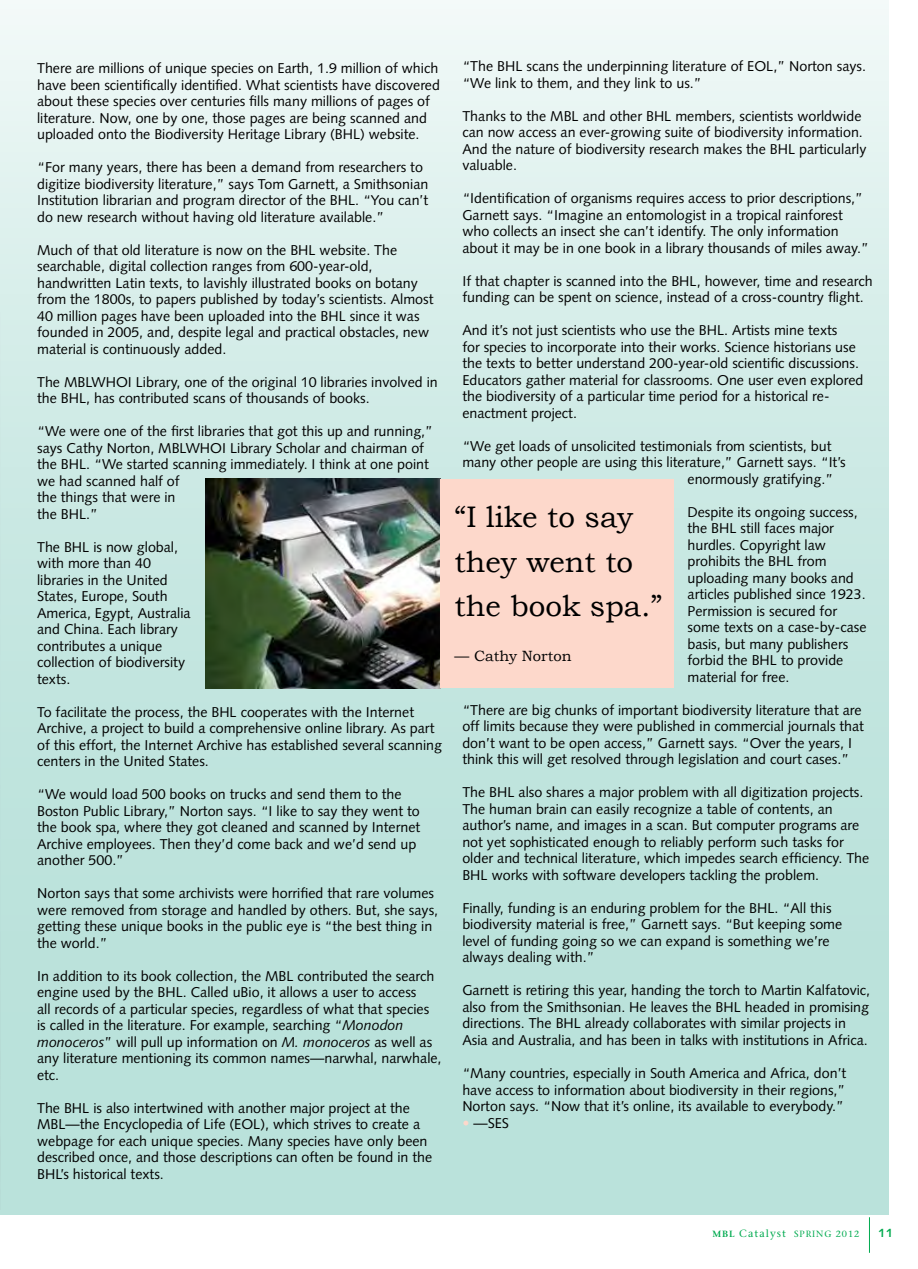
<style>
.page{position:relative;width:918px;height:1269px;background:#fff}
.page>*{position:absolute;margin:0;border:0;box-sizing:border-box;transform-origin:0 0}
.t1{font:29.7px/44.5px "Bookman Old Style";color:#000}
.t2{font:14.85px "Bookman Old Style";color:#000}
.t3{font:14.25px/16.5px "Syntax";color:#000}
.t4{font:700 12px "Syntax";color:#00aa4f}
.t5{font:10.5px "Stone Serif";letter-spacing:.1em;color:#00aa4f}
.t6{font:9px "Stone Serif";color:#00aa4f}
.s1{font-style:italic}
.s2{color:#fdd8cb}
.s3{font-weight:600;font-size:9px}
.s4{font-size:9px}
</style>
<div class="page">
<div style="left:0;top:0;width:889px;height:1215px;background:linear-gradient(to bottom,#e7f5f2,#afddd5)"></div>
<img style="left:0;top:312px;width:1px;height:897px">
<img style="left:206px;top:479px;width:235px;height:209px">
<div style="left:441px;top:479px;width:233px;height:209px;background:#fdd8cb"></div>
<hr style="left:869px;top:1217px;width:1px;height:36px;background:#00aa4f">
<p class="t3" style="left:37px;top:60px;width:404px">There are millions of unique species on Earth, 1.9 million of which have been scientifically identified. What scientists have discovered about these species over centuries fills many millions of pages of literature. Now, one by one, those pages are being scanned and uploaded onto the Biodiversity Heritage Library (BHL) website.</p>
<p class="t3" style="left:37px;top:159px;width:393px">“For many years, there has been a demand from researchers to digitize biodiversity literature,” says Tom Garnett, a Smithsonian Institution librarian and program director of the BHL. “You can’t do new research without having old literature available.”</p>
<p class="t3" style="left:37px;top:241px;width:398px">Much of that old literature is now on the BHL website. The searchable, digital collection ranges from 600-year-old, handwritten Latin texts, to lavishly illustrated books on botany from the 1800s, to papers published by today’s scientists. Almost 40 million pages have been uploaded into the BHL since it was founded in 2005, and, despite legal and practical obstacles, new material is continuously added.</p>
<p class="t3" style="left:37px;top:373px;width:402px">The MBLWHOI Library, one of the original 10 libraries involved in the BHL, has contributed scans of thousands of books.</p>
<p class="t3" style="left:37px;top:423px;width:398px">“We were one of the first libraries that got this up and running,” says Cathy Norton, MBLWHOI Library Scholar and chairman of the BHL. “We started scanning immediately. I think at one point we had scanned half of<br>the things that were in<br>the BHL.”</p>
<p class="t3" style="left:37px;top:539px;width:155px">The BHL is now global, with more than 40 libraries in the United<br>States, Europe, South<br>America, Egypt, Australia and China. Each library contributes a unique collection of biodiversity texts.</p>
<p class="t3" style="left:37px;top:704px;width:406px">To facilitate the process, the BHL cooperates with the Internet Archive, a project to build a comprehensive online library. As part of this effort, the Internet Archive has established several scanning centers in the United States.</p>
<p class="t3" style="left:37px;top:786px;width:385px">“We would load 500 books on trucks and send them to the Boston Public Library,” Norton says. “I like to say they went to the book spa, where they got cleaned and scanned by Internet Archive employees. Then they’d come back and we’d send up another 500.”</p>
<p class="t3" style="left:37px;top:885px;width:403px">Norton says that some archivists were horrified that rare volumes were removed from storage and handled by others. But, she says, getting these unique books in the public eye is “the best thing in the world.”</p>
<p class="t3" style="left:37px;top:968px;width:406px">In addition to its book collection, the MBL contributed the search engine used by the BHL. Called uBio, it allows a user to access<br>all records of a particular species, regardless of what that species<br>is called in the literature. For example, searching “<span class="s1">Monodon monoceros</span>” will pull up information on <span class="s1">M. monoceros</span> as well as any literature mentioning its common names—narwhal, narwhale, etc.</p>
<p class="t3" style="left:37px;top:1100px;width:397px">The BHL is also intertwined with another major project at the MBL—the Encyclopedia of Life (EOL), which strives to create a webpage for each unique species. Many species have only been described once, and those descriptions can often be found in the BHL’s historical texts.</p>
<p class="t3" style="left:462px;top:58px;width:405px">“The BHL scans the underpinning literature of EOL,” Norton says. “We link to them, and they link to us.”</p>
<p class="t3" style="left:462px;top:108px;width:406px">Thanks to the MBL and other BHL members, scientists worldwide can now access an ever-growing suite of biodiversity information.<br>And the nature of biodiversity research makes the BHL particularly valuable.</p>
<p class="t3" style="left:462px;top:190px;width:408px">“Identification of organisms requires access to prior descriptions,” Garnett says. “Imagine an entomologist in a tropical rainforest who collects an insect she can’t identify. The only information about it may be in one book in a library thousands of miles away.”</p>
<p class="t3" style="left:462px;top:273px;width:412px">If that chapter is scanned into the BHL, however, time and research funding can be spent on science, instead of a cross-country flight.</p>
<p class="t3" style="left:462px;top:322px;width:403px">And it’s not just scientists who use the BHL. Artists mine texts<br>for species to incorporate into their works. Science historians use the texts to better understand 200-year-old scientific discussions.<br>Educators gather material for classrooms. One user even explored the biodiversity of a particular time period for a historical re&shy;enactment project.</p>
<p class="t3" style="left:462px;top:438px;width:371px">“We get loads of unsolicited testimonials from scientists, but</p>
<p class="t3" style="left:462px;top:454px;width:385px">many other people are using this literature,” Garnett says. “It’s</p>
<p class="t3" style="left:688px;top:471px;width:147px">enormously gratifying.”</p>
<p class="t3" style="left:688px;top:504px;width:180px">Despite its ongoing success, the BHL still faces major hurdles. Copyright law prohibits the BHL from uploading many books and articles published since 1923.<br>Permission is secured for some texts on a case-by-case basis, but many publishers forbid the BHL to provide material for free.</p>
<p class="t3" style="left:462px;top:702px;width:403px">“There are big chunks of important biodiversity literature that are off limits because they were published in commercial journals that don’t want to be open access,” Garnett says. “Over the years, I think this will get resolved through legislation and court cases.”</p>
<p class="t3" style="left:462px;top:784px;width:408px">The BHL also shares a major problem with all digitization projects.<br>The human brain can easily recognize a table of contents, an author’s name, and images in a scan. But computer programs are not yet sophisticated enough to reliably perform such tasks for older and technical literature, which impedes search efficiency. The BHL works with software developers tackling the problem.</p>
<p class="t3" style="left:462px;top:900px;width:381px">Finally, funding is an enduring problem for the BHL. “All this biodiversity material is free,” Garnett says. “But keeping some level of funding going so we can expand is something we’re always dealing with.”</p>
<p class="t3" style="left:462px;top:982px;width:409px">Garnett is retiring this year, handing the torch to Martin Kalfatovic, also from the Smithsonian. He leaves the BHL headed in promising directions. The BHL already collaborates with similar projects in Asia and Australia, and has been in talks with institutions in Africa.</p>
<p class="t3" style="left:462px;top:1065px;width:386px;text-align:justify">“Many countries, especially in South America and Africa, don’t have access to information about biodiversity in their regions,” Norton says. “Now that it’s online, its available to everybody.”</p>
<p class="t3" style="left:462px;top:1114px;width:48px"><span class="s2">•</span> —SES</p>
<h1 class="t1" style="left:454px;top:495px;width:209px">“I like to say they went to the book spa.”</h1>
<p class="t2" style="left:454px;top:647px;width:119px">— Cathy Norton</p>
<p class="t5" style="left:712px;top:1227px;width:101px"><span class="s3">MBL</span> Catalyst <span class="s4">spring</span></p>
<p class="t6" style="left:836px;top:1228px;width:25px">2012</p>
<p class="t4" style="left:878px;top:1226px;width:16px">11</p>
</div>
